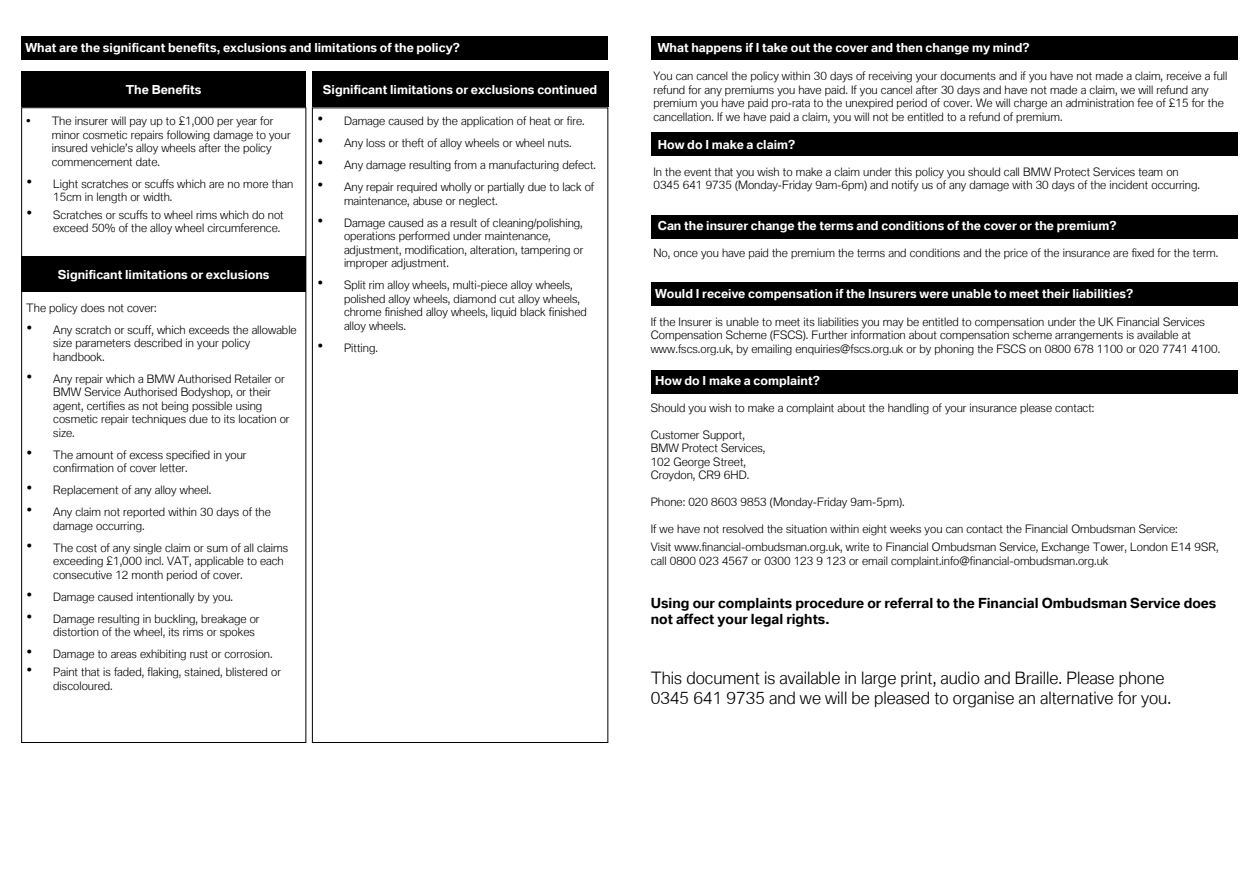
<style>
.page{position:relative;width:1259px;height:893px;background:#fff}
.page>*{position:absolute;margin:0;border:0;box-sizing:border-box;transform-origin:0 0}
.t1{font:300 16.5px/19.8px "BMW Type";color:#000}
.t2{font:300 13.5px/16.2px "BMW Type";color:#000}
.t3{font:300 12px "BMW Type";color:#fff}
.t4{font:300 11.25px/13.5px "BMW Type";color:#000}
.s1{font-family:"Helvetica";font-weight:400;font-size:18px}
</style>
<div class="page">
<div style="left:651px;top:215px;width:586px;height:24px;background:#000"></div>
<div style="left:21px;top:36px;width:587px;height:24px;background:#000"></div>
<div style="left:21px;top:71px;width:285px;height:36px;background:#000"></div>
<div style="left:312px;top:71px;width:296px;height:36px;background:#000"></div>
<div style="left:651px;top:132px;width:586px;height:24px;background:#000"></div>
<div style="left:651px;top:36px;width:586px;height:24px;background:#000"></div>
<div style="left:651px;top:370px;width:586px;height:24px;background:#000"></div>
<div style="left:651px;top:282px;width:586px;height:24px;background:#000"></div>
<div style="left:21px;top:256px;width:285px;height:36px;background:#000"></div>
<p class="t3" style="left:26px;top:40px;width:436px">What are the significant benefits, exclusions and limitations of the policy?</p>
<p class="t3" style="left:126px;top:81px;width:77px">The Benefits</p>
<p class="t4" style="left:52px;top:114px;width:240px;text-indent:-26px">• The insurer will pay up to £1,000 per year for minor cosmetic repairs following damage to your insured vehicle’s alloy wheels after the policy commencement date.</p>
<p class="t4" style="left:53px;top:176px;width:242px;text-indent:-27px"><span class="s1">•</span> Light scratches or scuffs which are no more than<br>15cm in length or width.</p>
<p class="t4" style="left:53px;top:207px;width:232px;text-indent:-27px"><span class="s1">•</span> Scratches or scuffs to wheel rims which do not exceed 50% of the alloy wheel circumference.</p>
<p class="t3" style="left:323px;top:81px;width:276px">Significant limitations or exclusions continued</p>
<p class="t4" style="left:317px;top:114px;width:269px"><span class="s1">•</span> Damage caused by the application of heat or fire.</p>
<p class="t4" style="left:317px;top:136px;width:256px"><span class="s1">•</span> Any loss or theft of alloy wheels or wheel nuts.</p>
<p class="t4" style="left:317px;top:158px;width:280px"><span class="s1">•</span> Any damage resulting from a manufacturing defect.</p>
<p class="t4" style="left:344px;top:180px;width:252px;text-indent:-27px"><span class="s1">•</span> Any repair required wholly or partially due to lack of maintenance, abuse or neglect.</p>
<p class="t4" style="left:344px;top:215px;width:241px;text-indent:-27px"><span class="s1">•</span> Damage caused as a result of cleaning/polishing, operations performed under maintenance, adjustment, modification, alteration, tampering or improper adjustment.</p>
<p class="t4" style="left:344px;top:278px;width:244px;text-indent:-27px"><span class="s1">•</span> Split rim alloy wheels, multi-piece alloy wheels, polished alloy wheels, diamond cut alloy wheels, chrome finished alloy wheels, liquid black finished alloy wheels.</p>
<p class="t4" style="left:317px;top:340px;width:62px"><span class="s1">•</span> Pitting.</p>
<p class="t3" style="left:58px;top:267px;width:213px">Significant limitations or exclusions</p>
<p class="t4" style="left:26px;top:300px;width:132px">The policy does not cover:</p>
<p class="t4" style="left:53px;top:322px;width:245px;text-indent:-27px"><span class="s1">•</span> Any scratch or scuff, which exceeds the allowable size parameters described in your policy handbook.</p>
<p class="t4" style="left:53px;top:371px;width:238px;text-indent:-27px"><span class="s1">•</span> Any repair which a BMW Authorised Retailer or BMW Service Authorised Bodyshop, or their agent, certifies as not being possible using cosmetic repair techniques due to its location or size.</p>
<p class="t4" style="left:53px;top:447px;width:195px;text-indent:-27px"><span class="s1">•</span> The amount of excess specified in your confirmation of cover letter.</p>
<p class="t4" style="left:26px;top:483px;width:187px"><span class="s1">•</span> Replacement of any alloy wheel.</p>
<p class="t4" style="left:53px;top:505px;width:219px;text-indent:-27px"><span class="s1">•</span> Any claim not reported within 30 days of the damage occurring.</p>
<p class="t4" style="left:53px;top:540px;width:236px;text-indent:-27px"><span class="s1">•</span> The cost of any single claim or sum of all claims exceeding £1,000 incl. VAT, applicable to each consecutive 12 month period of cover.</p>
<p class="t4" style="left:26px;top:590px;width:208px"><span class="s1">•</span> Damage caused intentionally by you.</p>
<p class="t4" style="left:53px;top:612px;width:208px;text-indent:-27px"><span class="s1">•</span> Damage resulting in buckling, breakage or distortion of the wheel, its rims or spokes</p>
<p class="t4" style="left:26px;top:647px;width:248px"><span class="s1">•</span> Damage to areas exhibiting rust or corrosion.</p>
<p class="t4" style="left:53px;top:665px;width:229px;text-indent:-27px"><span class="s1">•</span> Paint that is faded, flaking, stained, blistered or discoloured.</p>
<p class="t3" style="left:658px;top:40px;width:373px">What happens if I take out the cover and then change my mind?</p>
<p class="t4" style="left:653px;top:69px;width:575px">You can cancel the policy within 30 days of receiving your documents and if you have not made a claim, receive a full refund for any premiums you have paid. If you cancel after 30 days and have not made a claim, we will refund any premium you have paid pro-rata to the unexpired period of cover. We will charge an administration fee of £15 for the cancellation. If we have paid a claim, you will not be entitled to a refund of premium.</p>
<p class="t3" style="left:658px;top:136px;width:139px">How do I make a claim?</p>
<p class="t4" style="left:653px;top:164px;width:548px">In the event that you wish to make a claim under this policy you should call BMW Protect Services team on<br>0345 641 9735 (Monday-Friday 9am-6pm) and notify us of any damage with 30 days of the incident occurring.</p>
<p class="t3" style="left:658px;top:218px;width:460px">Can the insurer change the terms and conditions of the cover or the premium?</p>
<p class="t4" style="left:653px;top:246px;width:566px">No, once you have paid the premium the terms and conditions and the price of the insurance are fixed for the term.</p>
<p class="t3" style="left:655px;top:286px;width:480px">Would I receive compensation if the Insurers were unable to meet their liabilities?</p>
<p class="t4" style="left:651px;top:314px;width:571px">If the Insurer is unable to meet its liabilities you may be entitled to compensation under the UK Financial Services<br>Compensation Scheme (FSCS). Further information about compensation scheme arrangements is available at www.fscs.org.uk, by emailing enquiries@fscs.org.uk or by phoning the FSCS on 0800 678 1100 or 020 7741 4100.</p>
<p class="t3" style="left:655px;top:373px;width:167px">How do I make a complaint?</p>
<p class="t4" style="left:651px;top:401px;width:445px">Should you wish to make a complaint about the handling of your insurance please contact:</p>
<p class="t4" style="left:651px;top:428px;width:116px">Customer Support,<br>BMW Protect Services,<br>102 George Street,<br>Croydon, CR9 6HD.</p>
<p class="t4" style="left:651px;top:495px;width:255px">Phone: 020 8603 9853 (Monday-Friday 9am-5pm).</p>
<p class="t4" style="left:651px;top:520px;width:569px;line-height:17.7px">If we have not resolved the situation within eight weeks you can contact the Financial Ombudsman Service:<br>Visit www.financial-ombudsman.org.uk, write to Financial Ombudsman Service, Exchange Tower, London E14 9SR,</p>
<p class="t4" style="left:651px;top:553px;width:459px">call 0800 023 4567 or 0300 123 9 123 or email complaint.info@financial-ombudsman.org.uk</p>
<p class="t2" style="left:651px;top:594px;width:567px">Using our complaints procedure or referral to the Financial Ombudsman Service does not affect your legal rights.</p>
<h1 class="t1" style="left:651px;top:668px;width:522px">This document is available in large print, audio and Braille. Please phone<br>0345 641 9735 and we will be pleased to organise an alternative for you.</h1>
</div>
